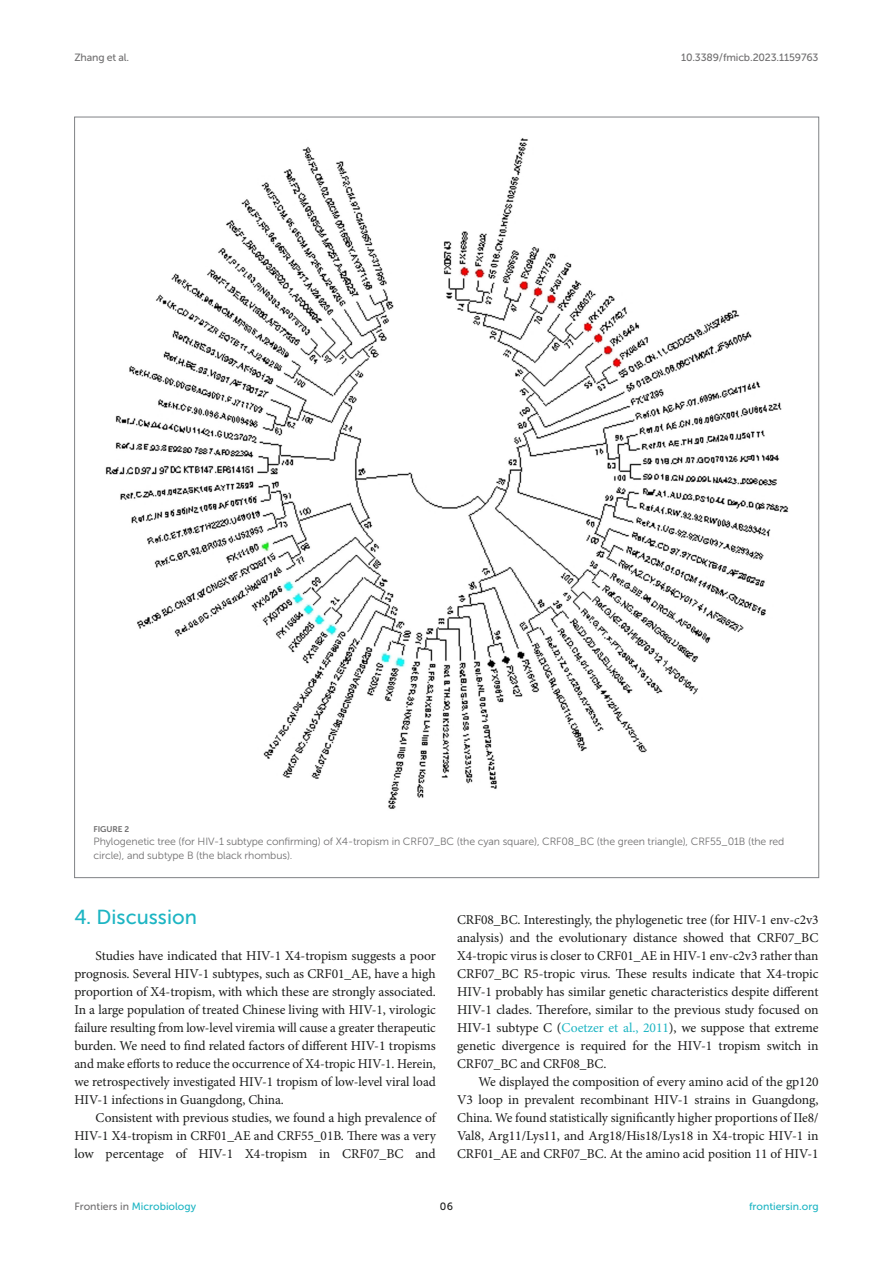
<style>
.page{position:relative;width:893px;height:1263px;background:#fff}
.page>*{position:absolute;margin:0;border:0;box-sizing:border-box;transform-origin:0 0}
.HEAD_1{font:20.25px "Museo Sans 500";color:#1db5c3}
.TEXT{font:13.5px/18px "Minion Pro";letter-spacing:-.005em;color:#1b1c1b;text-align:justify}
.TEXT_FLUSH{font:13.5px/18px "Minion Pro";letter-spacing:-.005em;color:#1b1c1b;text-align:justify}
.FIG_LEG{font:10.5px/13.5px "Museo Sans 300";letter-spacing:-.01em;color:#706f70}
.t1{font:10.5px "Museo Sans 500";color:#1db5c3}
.t2{font:10.5px "Museo Sans 500";letter-spacing:-.015em;color:#706f70}
.t3{font:10.5px "Museo Sans 500";color:#1b1c1b}
.FIG_HD{font:8.25px "Museo Sans 700";letter-spacing:-.01em;color:#706f70}
.s1{color:#1db5c3}
.s2{color:#706f70}
</style>
<div class="page">
<img style="left:105px;top:138px;width:684px;height:671px">
<p class="t2" style="left:74px;top:51px;width:56px">Zhang et al.</p>
<p class="t2" style="left:681px;top:51px;width:139px">10.3389/fmicb.2023.1159763</p>
<p class="FIG_HD" style="left:94px;top:824px;width:37px">FIGURE 2</p>
<p class="FIG_LEG" style="left:94px;top:835px;width:692px">Phylogenetic tree (for HIV-1 subtype confirming) of X4-tropism in CRF07_BC (the cyan square), CRF08_BC (the green triangle), CRF55_01B (the red circle), and subtype B (the black rhombus).</p>
<p class="HEAD_1" style="left:74px;top:906px;width:124px">4. Discussion</p>
<p class="TEXT_FLUSH" style="left:74px;top:947px;width:363px;text-indent:21px">Studies have indicated that HIV-1 X4-tropism suggests a poor prognosis. Several HIV-1 subtypes, such as CRF01_AE, have a high proportion of X4-tropism, with which these are strongly associated.<br>In a large population of treated Chinese living with HIV-1, virologic failure resulting from low-level viremia will cause a greater therapeutic burden. We need to find related factors of different HIV-1 tropisms and make efforts to reduce the occurrence of X4-tropic HIV-1. Herein, we retrospectively investigated HIV-1 tropism of low-level viral load HIV-1 infections in Guangdong, China.</p>
<p class="TEXT" style="left:74px;top:1109px;width:363px;text-indent:21px">Consistent with previous studies, we found a high prevalence of HIV-1 X4-tropism in CRF01_AE and CRF55_01B. There was a very low percentage of HIV-1 X4-tropism in CRF07_BC and</p>
<p class="TEXT" style="left:457px;top:911px;width:363px">CRF08_BC. Interestingly, the phylogenetic tree (for HIV-1 env-c2v3 analysis) and the evolutionary distance showed that CRF07_BC X4-tropic virus is closer to CRF01_AE in HIV-1 env-c2v3 rather than CRF07_BC R5-tropic virus. These results indicate that X4-tropic HIV-1 probably has similar genetic characteristics despite different HIV-1 clades. Therefore, similar to the previous study focused on HIV-1 subtype C (<span class="s1">Coetzer et al., 2011</span>), we suppose that extreme genetic divergence is required for the HIV-1 tropism switch in CRF07_BC and CRF08_BC.</p>
<p class="TEXT" style="left:457px;top:1073px;width:363px;text-indent:21px">We displayed the composition of every amino acid of the gp120<br>V3 loop in prevalent recombinant HIV-1 strains in Guangdong, China. We found statistically significantly higher proportions of IIe8/ Val8, Arg11/Lys11, and Arg18/His18/Lys18 in X4-tropic HIV-1 in CRF01_AE and CRF07_BC. At the amino acid position 11 of HIV-1</p>
<p class="t1" style="left:74px;top:1200px;width:123px"><span class="s2">Frontiers in</span> Microbiology</p>
<p class="t3" style="left:440px;top:1200px;width:15px">06</p>
<p class="t1" style="left:749px;top:1200px;width:71px">frontiersin.org</p>
</div>
